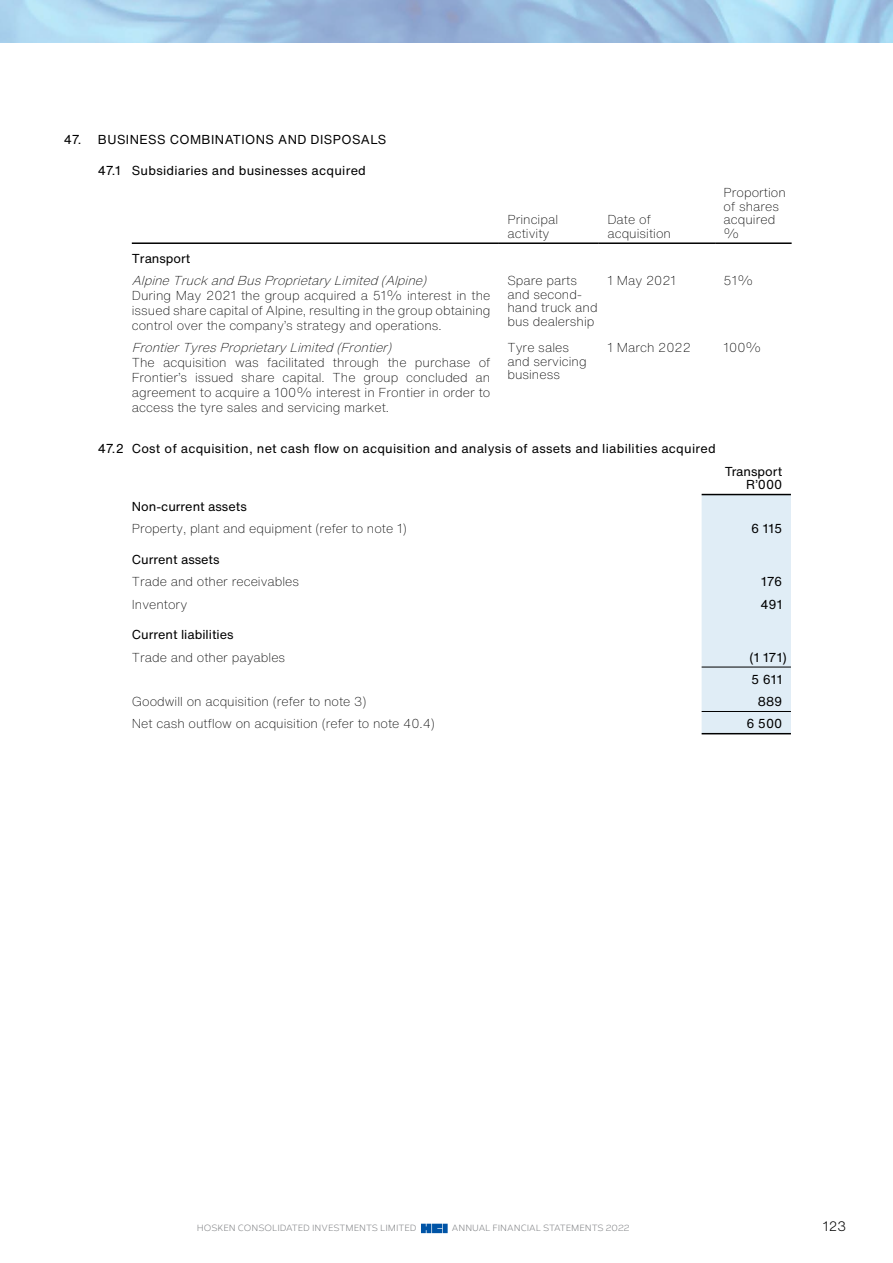
<style>
.page{position:relative;width:893px;height:1263px;background:#fff}
.page>*{position:absolute;margin:0;border:0;box-sizing:border-box;transform-origin:0 0}
.t1{font:300 13.5px "Helvetica Now Text";color:#000}
.t2{font:200 12.75px/13.5px "Helvetica Now Text";color:#000}
.t3{font:12.75px/22.2px "Helvetica Now Text";letter-spacing:.02em;color:#000}
.t4{font:italic 200 12.75px "Helvetica Now Text";color:#000}
.t5{font:12.75px/13.5px "Helvetica Now Text";color:#000;text-align:right}
.t6{font:9px "Corbert";color:#808285}
</style>
<div class="page">
<hr style="left:132px;top:242px;width:367px;height:2px;background:#000">
<hr style="left:499px;top:242px;width:100px;height:2px;background:#000">
<hr style="left:599px;top:242px;width:116px;height:2px;background:#000">
<hr style="left:715px;top:242px;width:77px;height:2px;background:#000">
<div style="left:702px;top:495px;width:89px;height:238px;background:#e0edf6"></div>
<hr style="left:702px;top:494px;width:89px;height:1px;background:#000">
<hr style="left:702px;top:733px;width:89px;height:1px;background:#000">
<hr style="left:702px;top:711px;width:89px;height:1px;background:#000">
<hr style="left:702px;top:667px;width:89px;height:1px;background:#000">
<svg style="left:421px;top:1224px;width:27px;height:9px"></svg>
<p class="t3" style="left:64px;top:128px;width:324px">47. BUSINESS COMBINATIONS AND DISPOSALS</p>
<p class="t3" style="left:98px;top:159px;width:270px">47.1 Subsidiaries and businesses acquired</p>
<p class="t5" style="left:132px;top:251px;width:60px">Transport</p>
<p class="t4" style="left:132px;top:271px;width:301px">AlpineTruckandBusProprietaryLimited(Alpine)</p>
<p class="t2" style="left:132px;top:288px;width:360px;line-height:15px;text-align:justify">During May 2021 the group acquired a 51% interest in the issued share capital of Alpine, resulting in the group obtaining control over the company’s strategy and operations.</p>
<p class="t4" style="left:132px;top:338px;width:266px">FrontierTyresProprietaryLimited(Frontier)</p>
<p class="t2" style="left:132px;top:355px;width:360px;line-height:15px;text-align:justify">The acquisition was facilitated through the purchase of Frontier’s issued share capital. The group concluded an agreement to acquire a 100% interest in Frontier in order to access the tyre sales and servicing market.</p>
<p class="t2" style="left:507px;top:212px;width:52px">Principal activity</p>
<p class="t2" style="left:607px;top:212px;width:65px">Date of acquisition</p>
<p class="t2" style="left:724px;top:185px;width:64px">Proportion of shares acquired %</p>
<p class="t2" style="left:507px;top:273px;width:92px">Spare parts and second&shy;hand truck and bus dealership</p>
<p class="t2" style="left:607px;top:273px;width:70px">1 May 2021</p>
<p class="t2" style="left:724px;top:273px;width:31px">51%</p>
<p class="t2" style="left:507px;top:341px;width:81px">Tyre sales and servicing business</p>
<p class="t2" style="left:607px;top:341px;width:85px">1 March 2022</p>
<p class="t2" style="left:724px;top:341px;width:39px">100%</p>
<p class="t3" style="left:98px;top:437px;width:619px">47.2 Cost of acquisition, net cash flow on acquisition and analysis of assets and liabilities acquired</p>
<p class="t5" style="left:725px;top:464px;width:59px">Transport<br>R’000</p>
<p class="t5" style="left:132px;top:500px;width:116px">Non-current assets</p>
<p class="t2" style="left:132px;top:522px;width:276px">Property, plant and equipment (refer to note 1)</p>
<p class="t3" style="left:751px;top:517px;width:33px">6 115</p>
<p class="t5" style="left:132px;top:552px;width:89px">Current assets</p>
<p class="t2" style="left:132px;top:575px;width:169px">Trade and other receivables</p>
<p class="t3" style="left:761px;top:570px;width:23px">176</p>
<p class="t2" style="left:132px;top:597px;width:57px">Inventory</p>
<p class="t3" style="left:760px;top:593px;width:24px">491</p>
<p class="t5" style="left:132px;top:628px;width:103px">Current liabilities</p>
<p class="t2" style="left:132px;top:650px;width:155px">Trade and other payables</p>
<p class="t3" style="left:750px;top:645px;width:39px">(1 171)<br>5 611</p>
<p class="t2" style="left:132px;top:694px;width:236px">Goodwill on acquisition (refer to note 3)</p>
<p class="t3" style="left:758px;top:690px;width:26px">889</p>
<p class="t2" style="left:132px;top:716px;width:305px">Net cash outflow on acquisition (refer to note 40.4)</p>
<p class="t3" style="left:746px;top:712px;width:38px">6 500</p>
<p class="t6" style="left:197px;top:1221px;width:221px">HOSKEN CONSOLIDATED INVESTMENTS LIMITED</p>
<p class="t6" style="left:452px;top:1221px;width:179px">ANNUAL FINANCIAL STATEMENTS 2022</p>
<p class="t1" style="left:823px;top:1216px;width:25px">123</p>
</div>
